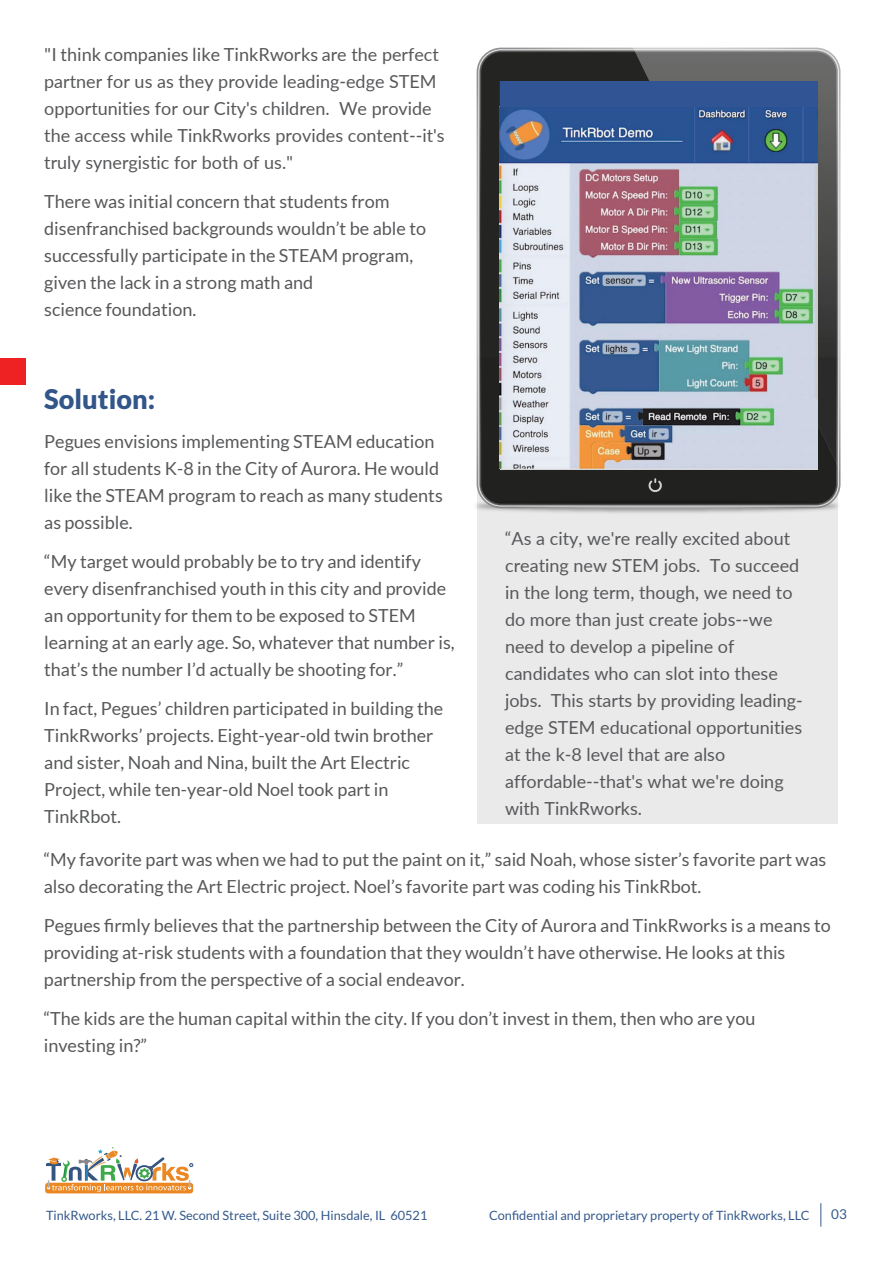
<style>
.page{position:relative;width:893px;height:1263px;background:#fff}
.page>*{position:absolute;margin:0;border:0;box-sizing:border-box;transform-origin:0 0}
.t1{font:900 27px "Lato";color:#32568a}
.t2{font:18px/27px "Lato";color:#57585a}
.t3{font:13.5px "Lato";color:#33588b}
.t4{font:12.75px "Lato";color:#33588b}
</style>
<div class="page">
<div style="left:477px;top:358px;width:360px;height:466px;background:#eaeaeb"></div>
<div style="left:0;top:358px;width:26px;height:27px;background:#ee2123"></div>
<img style="left:476px;top:447px;width:365px;height:118px">
<svg style="left:481px;top:52px;width:355px;height:452px;background:#363737"></svg>
<img style="left:500px;top:107px;width:317px;height:362px">
<div style="left:500px;top:82px;width:318px;height:25px;background:#315495"></div>
<svg style="left:649px;top:478px;width:13px;height:14px"></svg>
<svg style="left:820px;top:1203px;width:1px;height:23px"></svg>
<div style="left:45px;top:1183px;width:148px;height:10px;background:#eb8823;border-radius:3px"></div>
<svg style="left:46px;top:1147px;width:147px;height:45px"></svg>
<p class="t2" style="left:44px;top:41px;width:402px">"I think companies like TinkRworks are the perfect partner for us as they provide leading-edge STEM opportunities for our City's children. We provide the access while TinkRworks provides content--it's truly synergistic for both of us."</p>
<p class="t2" style="left:44px;top:188px;width:383px">There was initial concern that students from disenfranchised backgrounds wouldn’t be able to successfully participate in the STEAM program, given the lack in a strong math and<br>science foundation.</p>
<h1 class="t1" style="left:44px;top:383px;width:112px">Solution:</h1>
<p class="t2" style="left:44px;top:428px;width:400px">Pegues envisions implementing STEAM education for all students K-8 in the City of Aurora. He would like the STEAM program to reach as many students as possible.</p>
<p class="t2" style="left:44px;top:548px;width:412px">“My target would probably be to try and identify every disenfranchised youth in this city and provide an opportunity for them to be exposed to STEM learning at an early age. So, whatever that number is, that’s the number I’d actually be shooting for.”</p>
<p class="t2" style="left:44px;top:695px;width:400px">In fact, Pegues’ children participated in building the TinkRworks’ projects. Eight-year-old twin brother and sister, Noah and Nina, built the Art Electric Project, while ten-year-old Noel took part in TinkRbot.</p>
<p class="t2" style="left:44px;top:845px;width:784px">“My favorite part was when we had to put the paint on it,” said Noah, whose sister’s favorite part was also decorating the Art Electric project. Noel’s favorite part was coding his TinkRbot.</p>
<p class="t2" style="left:44px;top:911px;width:789px">Pegues firmly believes that the partnership between the City of Aurora and TinkRworks is a means to providing at-risk students with a foundation that they wouldn’t have otherwise. He looks at this partnership from the perspective of a social endeavor.</p>
<p class="t2" style="left:44px;top:1004px;width:713px">“The kids are the human capital within the city. If you don’t invest in them, then who are you investing in?”</p>
<p class="t2" style="left:505px;top:524px;width:299px">“As a city, we're really excited about creating new STEM jobs. To succeed in the long term, though, we need to do more than just create jobs--we need to develop a pipeline of candidates who can slot into these jobs. This starts by providing leading&shy;edge STEM educational opportunities at the k-8 level that are also affordable--that's what we're doing with TinkRworks.</p>
<p class="t4" style="left:46px;top:1208px;width:383px">TinkRworks, LLC. 21 W. Second Street, Suite 300, Hinsdale, IL 60521</p>
<p class="t4" style="left:489px;top:1208px;width:322px">Confidential and proprietary property of TinkRworks, LLC</p>
<p class="t3" style="left:831px;top:1207px;width:17px">03</p>
</div>
